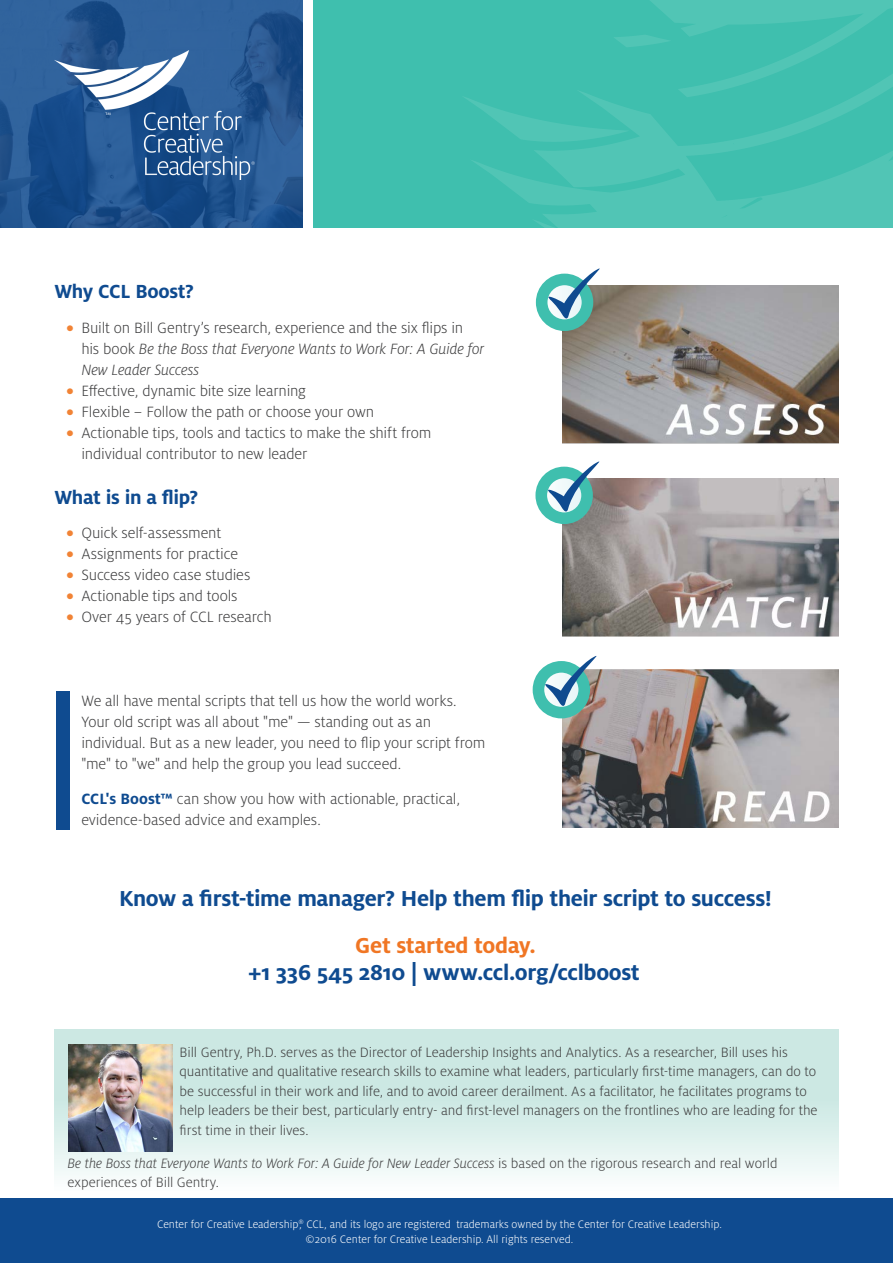
<style>
.page{position:relative;width:893px;height:1263px;background:#fff}
.page>*{position:absolute;margin:0;border:0;box-sizing:border-box;transform-origin:0 0}
.Body_type{font:700 24px "Milo Pro";letter-spacing:-.015em;color:#0f4b90}
.Body_type-2{font:700 24px "Milo Pro";letter-spacing:-.015em;color:#f07624}
.subheads_blue_14_16{font:700 21px "Milo Pro";letter-spacing:-.015em;color:#0f4b90}
.Body_type-3{font:300 16.5px/21px "Milo Pro";letter-spacing:-.005em;color:#3e3e3f}
.Body_type-4{font:300 15px/19.5px "Milo Pro";letter-spacing:-.005em;color:#3e3e3f}
.t1{font:300 12px "Milo Pro";color:#fff}
.s1{font-weight:700;color:#f18335}
.s2{font-style:italic}
.s3{font-weight:700;color:#0f4b90}
</style>
<div class="page">
<div style="left:56px;top:691px;width:13px;height:138px;background:#0f4b90"></div>
<div style="left:54px;top:1030px;width:785px;height:168px;background:linear-gradient(to bottom,#bfe2db,#f7fcfb)"></div>
<div style="left:0;top:1198px;width:893px;height:65px;background:#0f4b90"></div>
<div style="left:314px;top:0;width:579px;height:228px;background:#3fbfae"></div>
<svg style="left:0;top:0;width:303px;height:228px;background:#245691"></svg>
<img style="left:464px;top:0;width:429px;height:228px">
<img style="left:69px;top:1044px;width:104px;height:107px">
<img style="left:563px;top:285px;width:276px;height:158px">
<div style="left:536px;top:274px;width:57px;height:57px;border:12px solid #3fbfae;border-radius:50%"></div>
<svg style="left:544px;top:268px;width:67px;height:55px"></svg>
<img style="left:563px;top:478px;width:275px;height:158px">
<div style="left:535px;top:467px;width:58px;height:57px;border:12px solid #3fbfae;border-radius:50%"></div>
<svg style="left:544px;top:461px;width:66px;height:55px"></svg>
<img style="left:563px;top:670px;width:275px;height:157px">
<div style="left:533px;top:661px;width:57px;height:57px;border:12px solid #3fbfae;border-radius:50%"></div>
<svg style="left:541px;top:656px;width:66px;height:54px"></svg>
<img style="left:54px;top:50px;width:200px;height:129px">
<p class="subheads_blue_14_16" style="left:54px;top:280px;width:141px">Why CCL Boost?</p>
<p class="Body_type-3" style="left:81px;top:317px;width:404px;text-indent:-15px"><span class="s1">•</span> Built on Bill Gentry’s research, experience and the six flips in his book <span class="s2">Be the Boss that Everyone Wants to Work For: A Guide for<br>New Leader Success</span></p>
<p class="Body_type-3" style="left:66px;top:380px;width:241px"><span class="s1">•</span> Effective, dynamic bite size learning</p>
<p class="Body_type-3" style="left:66px;top:401px;width:309px"><span class="s1">•</span> Flexible – Follow the path or choose your own</p>
<p class="Body_type-3" style="left:81px;top:422px;width:352px;text-indent:-15px"><span class="s1">•</span> Actionable tips, tools and tactics to make the shift from individual contributor to new leader</p>
<p class="subheads_blue_14_16" style="left:54px;top:485px;width:145px">What is in a flip?</p>
<p class="Body_type-3" style="left:66px;top:523px;width:156px"><span class="s1">•</span> Quick self-assessment</p>
<p class="Body_type-3" style="left:66px;top:544px;width:173px"><span class="s1">•</span> Assignments for practice</p>
<p class="Body_type-3" style="left:66px;top:565px;width:185px"><span class="s1">•</span> Success video case studies</p>
<p class="Body_type-3" style="left:66px;top:586px;width:173px"><span class="s1">•</span> Actionable tips and tools</p>
<p class="Body_type-3" style="left:66px;top:607px;width:207px"><span class="s1">•</span> Over 45 years of CCL research</p>
<p class="Body_type-3" style="left:81px;top:691px;width:406px">We all have mental scripts that tell us how the world works.<br>Your old script was all about "me" — standing out as an individual. But as a new leader, you need to flip your script from "me" to "we" and help the group you lead succeed.</p>
<p class="Body_type-3" style="left:81px;top:788px;width:380px"><span class="s3">CCL's Boost™</span> can show you how with actionable, practical, evidence-based advice and examples.</p>
<p class="Body_type" style="left:119px;top:885px;width:654px">Know a first-time manager? Help them flip their script to success!</p>
<p class="Body_type-2" style="left:355px;top:932px;width:182px">Get started today.</p>
<p class="Body_type" style="left:248px;top:959px;width:393px">+1 336 545 2810 | www.ccl.org/cclboost</p>
<p class="Body_type-4" style="left:180px;top:1042px;width:639px">Bill Gentry, Ph.D. serves as the Director of Leadership Insights and Analytics. As a researcher, Bill uses his quantitative and qualitative research skills to examine what leaders, particularly first-time managers, can do to be successful in their work and life, and to avoid career derailment. As a facilitator, he facilitates programs to help leaders be their best, particularly entry- and first-level managers on the frontlines who are leading for the first time in their lives.</p>
<p class="Body_type-4" style="left:67px;top:1153px;width:712px"><span class="s2">Be the Boss that Everyone Wants to Work For: A Guide for New Leader Success</span> is based on the rigorous research and real world experiences of Bill Gentry.</p>
<p class="t1" style="left:157px;top:1218px;width:566px">Center for Creative Leadership<sup>®</sup>, CCL, and its logo are registered trademarks owned by the Center for Creative Leadership.</p>
<p class="t1" style="left:306px;top:1233px;width:269px">©2016 Center for Creative Leadership. All rights reserved.</p>
</div>
